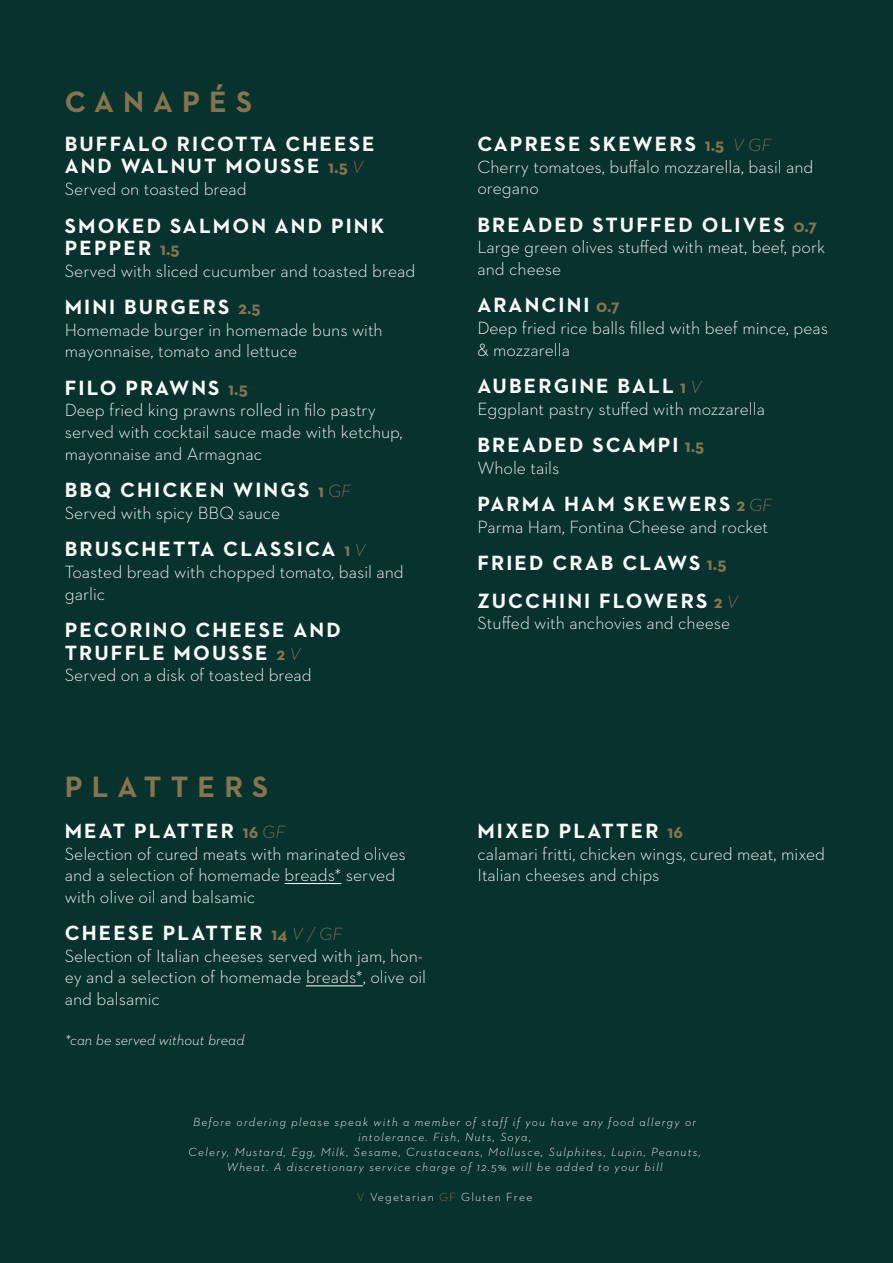
<style>
.page{position:relative;width:893px;height:1263px;background:#08322e}
.page>*{position:absolute;margin:0;border:0;box-sizing:border-box;transform-origin:0 0}
.t1{font:700 30px "Neutraface 2 Text";letter-spacing:.3em;color:#85754e}
.t2{font:700 21px/22.5px "Neutraface 2 Text";letter-spacing:.1em;color:#fff}
.t3{font:300 18px/21.6px "Neutraface 2 Text";color:#fff}
.t4{font:italic 300 15px "Neutraface 2 Text";color:#fff}
.t5{font:italic 300 12px/15px "Neutraface 2 Text";letter-spacing:.1em;color:#fff;text-align:center}
.t6{font:300 12px "Neutraface 2 Text";letter-spacing:.1em;color:#fff}
.s1{font-size:18px;color:#87754d}
.s2{font-weight:300;font-style:italic;font-size:18px;color:#87754d}
.s3{color:#89744f}
</style>
<div class="page">
<hr style="left:285px;top:883px;width:56px;height:1px;background:#fff">
<hr style="left:306px;top:985px;width:57px;height:1px;background:#fff">
<p class="t1" style="left:65px;top:82px;width:189px">CANAPÉS</p>
<p class="t2" style="left:65px;top:132px;width:311px">BUFFALO RICOTTA CHEESE<br>AND WALNUT MOUSSE <span class="s1">1.5</span> <span class="s2">V</span></p>
<p class="t3" style="left:65px;top:178px;width:184px">Served on toasted bread</p>
<p class="t2" style="left:65px;top:214px;width:321px">SMOKED SALMON AND PINK<br>PEPPER <span class="s1">1.5</span></p>
<p class="t3" style="left:65px;top:259px;width:352px">Served with sliced cucumber and toasted bread</p>
<p class="t2" style="left:65px;top:296px;width:198px">MINI BURGERS <span class="s1">2.5</span></p>
<p class="t3" style="left:65px;top:319px;width:320px">Homemade burger in homemade buns with mayonnaise, tomato and lettuce</p>
<p class="t2" style="left:65px;top:376px;width:185px">FILO PRAWNS <span class="s1">1.5</span></p>
<p class="t3" style="left:65px;top:399px;width:339px">Deep fried king prawns rolled in filo pastry served with cocktail sauce made with ketchup, mayonnaise and Armagnac</p>
<p class="t2" style="left:65px;top:479px;width:288px">BBQ CHICKEN WINGS <span class="s1">1</span> <span class="s2">GF</span></p>
<p class="t3" style="left:65px;top:502px;width:217px">Served with spicy BBQ sauce</p>
<p class="t2" style="left:65px;top:538px;width:303px">BRUSCHETTA CLASSICA <span class="s1">1</span> <span class="s2">V</span></p>
<p class="t3" style="left:65px;top:561px;width:341px">Toasted bread with chopped tomato, basil and garlic</p>
<p class="t2" style="left:65px;top:618px;width:278px">PECORINO CHEESE AND</p>
<p class="t2" style="left:65px;top:641px;width:237px">TRUFFLE MOUSSE <span class="s1">2</span> <span class="s2">V</span></p>
<p class="t3" style="left:65px;top:664px;width:249px">Served on a disk of toasted bread</p>
<p class="t1" style="left:65px;top:768px;width:205px">PLATTERS</p>
<p class="t2" style="left:65px;top:819px;width:222px">MEAT PLATTER <span class="s1">16</span> <span class="s2">GF</span></p>
<p class="t3" style="left:65px;top:842px;width:343px">Selection of cured meats with marinated olives and a selection of homemade breads* served with olive oil and balsamic</p>
<p class="t2" style="left:65px;top:922px;width:279px">CHEESE PLATTER <span class="s1">14</span> <span class="s2">V / GF</span></p>
<p class="t3" style="left:65px;top:945px;width:363px">Selection of Italian cheeses served with jam, hon&shy;ey and a selection of homemade breads*, olive oil and balsamic</p>
<p class="t4" style="left:65px;top:1030px;width:181px">*can be served without bread</p>
<p class="t2" style="left:477px;top:132px;width:295px">CAPRESE SKEWERS <span class="s1">1.5</span> <span class="s2">V GF</span></p>
<p class="t3" style="left:477px;top:155px;width:338px">Cherry tomatoes, buffalo mozzarella, basil and oregano</p>
<p class="t2" style="left:477px;top:213px;width:341px">BREADED STUFFED OLIVES <span class="s1">0.7</span></p>
<p class="t3" style="left:477px;top:236px;width:349px">Large green olives stuffed with meat, beef, pork and cheese</p>
<p class="t2" style="left:477px;top:294px;width:144px">ARANCINI <span class="s1">0.7</span></p>
<p class="t3" style="left:477px;top:317px;width:352px">Deep fried rice balls filled with beef mince, peas &amp; mozzarella</p>
<p class="t2" style="left:477px;top:374px;width:226px">AUBERGINE BALL <span class="s1">1</span> <span class="s2">V</span></p>
<p class="t3" style="left:477px;top:397px;width:289px">Eggplant pastry stuffed with mozzarella</p>
<p class="t2" style="left:477px;top:434px;width:228px">BREADED SCAMPI <span class="s1">1.5</span></p>
<p class="t3" style="left:477px;top:457px;width:84px">Whole tails</p>
<p class="t2" style="left:477px;top:493px;width:296px">PARMA HAM SKEWERS <span class="s1">2</span> <span class="s2">GF</span></p>
<p class="t3" style="left:477px;top:516px;width:292px">Parma Ham, Fontina Cheese and rocket</p>
<p class="t2" style="left:477px;top:552px;width:251px">FRIED CRAB CLAWS <span class="s1">1.5</span></p>
<p class="t2" style="left:477px;top:589px;width:262px">ZUCCHINI FLOWERS <span class="s1">2</span> <span class="s2">V</span></p>
<p class="t3" style="left:477px;top:612px;width:254px">Stuffed with anchovies and cheese</p>
<p class="t2" style="left:477px;top:819px;width:207px">MIXED PLATTER <span class="s1">16</span></p>
<p class="t3" style="left:477px;top:842px;width:349px">calamari fritti, chicken wings, cured meat, mixed<br>Italian cheeses and chips</p>
<p class="t5" style="left:193px;top:1114px;width:504px">Before ordering please speak with a member of staff if you have any food allergy or intolerance. Fish, Nuts, Soya,</p>
<p class="t5" style="left:188px;top:1144px;width:514px">Celery, Mustard, Egg, Milk, Sesame, Crustaceans, Mollusce, Sulphites, Lupin, Peanuts,<br>Wheat. A discretionary service charge of 12.5% will be added to your bill</p>
<p class="t6" style="left:357px;top:1189px;width:177px"><span class="s3">V</span> Vegetarian <span class="s3">GF</span> Gluten Free</p>
</div>
